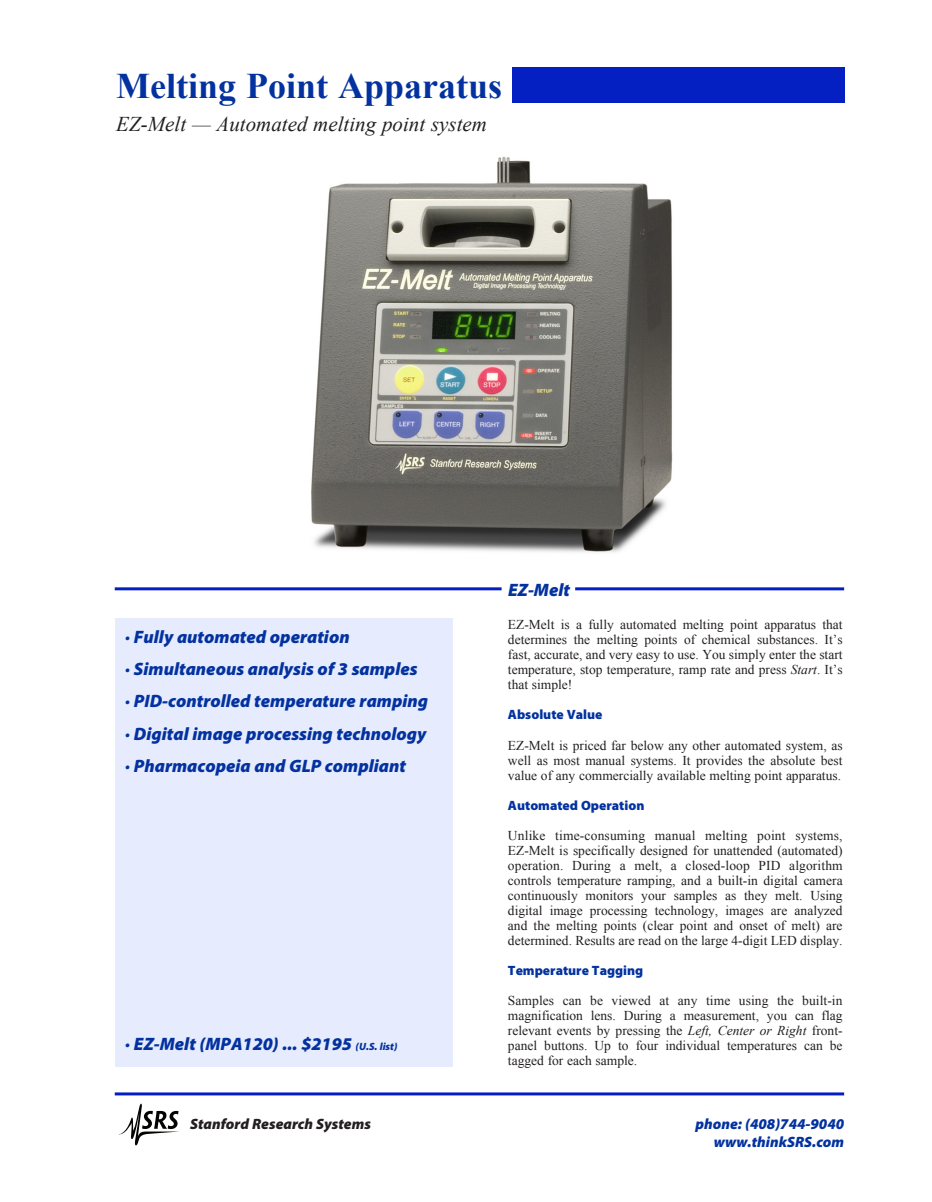
<style>
.page{position:relative;width:932px;height:1202px;background:#fff}
.page>*{position:absolute;margin:0;border:0;box-sizing:border-box;transform-origin:0 0}
.t1{font:700 36px "Times New Roman";color:#0332a0}
.t2{font:italic 21px "Times New Roman";color:#231f20}
.t3{font:italic 900 18px "Myriad Pro";color:#0332a0}
.t4{font:italic 900 15px/18px "Myriad Pro";color:#0332a0;text-align:right}
.t5{font:italic 900 15px "Myriad Pro";color:#231f20}
.body_text{font:13.5px/15px "Times New Roman";color:#231f20;text-align:justify}
.body_text-2{font:900 13.5px "Myriad Pro";color:#0332a0}
.s1{font-size:10.5px}
.s2{font-style:italic}
</style>
<div class="page">
<hr style="left:115px;top:1092px;width:729px;height:3px;background:#031fc2">
<svg style="left:119px;top:1103px;width:60px;height:42px"></svg>
<div style="left:115px;top:618px;width:337px;height:449px;background:#e6ecfd"></div>
<hr style="left:575px;top:587px;width:269px;height:3px;background:#031fc2">
<svg style="left:512px;top:68px;width:333px;height:35px"></svg>
<div style="left:512px;top:68px;width:332px;height:34px;background:#041fc2"></div>
<hr style="left:115px;top:587px;width:386px;height:3px;background:#031fc2">
<img style="left:311px;top:157px;width:362px;height:396px">
<p class="t1" style="left:116px;top:61px;width:387px">Melting Point Apparatus</p>
<p class="t2" style="left:116px;top:109px;width:372px">EZ-Melt — Automated melting point system</p>
<p class="t3" style="left:125px;top:626px;width:226px">· Fully automated operation</p>
<p class="t3" style="left:125px;top:659px;width:294px">· Simultaneous analysis of 3 samples</p>
<p class="t3" style="left:125px;top:691px;width:304px">· PID-controlled temperature ramping</p>
<p class="t3" style="left:125px;top:723px;width:303px">· Digital image processing technology</p>
<p class="t3" style="left:125px;top:756px;width:282px">· Pharmacopeia and GLP compliant</p>
<p class="t3" style="left:125px;top:1034px;width:274px">· EZ-Melt (MPA120) ... $2195 <span class="s1">(U.S. list)</span></p>
<p class="t5" style="left:190px;top:1115px;width:182px">Stanford Research Systems</p>
<p class="t3" style="left:508px;top:579px;width:63px">EZ-Melt</p>
<p class="body_text" style="left:508px;top:617px;width:336px">EZ-Melt is a fully automated melting point apparatus that determines the melting points of chemical substances. It’s fast, accurate, and very easy to use. You simply enter the start temperature, stop temperature, ramp rate and press <span class="s2">Start</span>. It’s that simple!</p>
<p class="body_text-2" style="left:508px;top:707px;width:96px">Absolute Value</p>
<p class="body_text" style="left:508px;top:737px;width:336px">EZ-Melt is priced far below any other automated system, as well as most manual systems. It provides the absolute best value of any commercially available melting point apparatus.</p>
<p class="body_text-2" style="left:508px;top:797px;width:138px">Automated Operation</p>
<p class="body_text" style="left:508px;top:827px;width:336px">Unlike time-consuming manual melting point systems, EZ-Melt is specifically designed for unattended (automated) operation. During a melt, a closed-loop PID algorithm controls temperature ramping, and a built-in digital camera continuously monitors your samples as they melt. Using digital image processing technology, images are analyzed and the melting points (clear point and onset of melt) are determined. Results are read on the large 4-digit LED display.</p>
<p class="body_text-2" style="left:508px;top:962px;width:137px">Temperature Tagging</p>
<p class="body_text" style="left:508px;top:992px;width:336px">Samples can be viewed at any time using the built-in magnification lens. During a measurement, you can flag relevant events by pressing the <span class="s2">Left, Center or Right</span> front&shy;panel buttons. Up to four individual temperatures can be tagged for each sample.</p>
<p class="t4" style="left:695px;top:1115px;width:150px">phone: (408)744-9040 www.thinkSRS.com</p>
</div>
